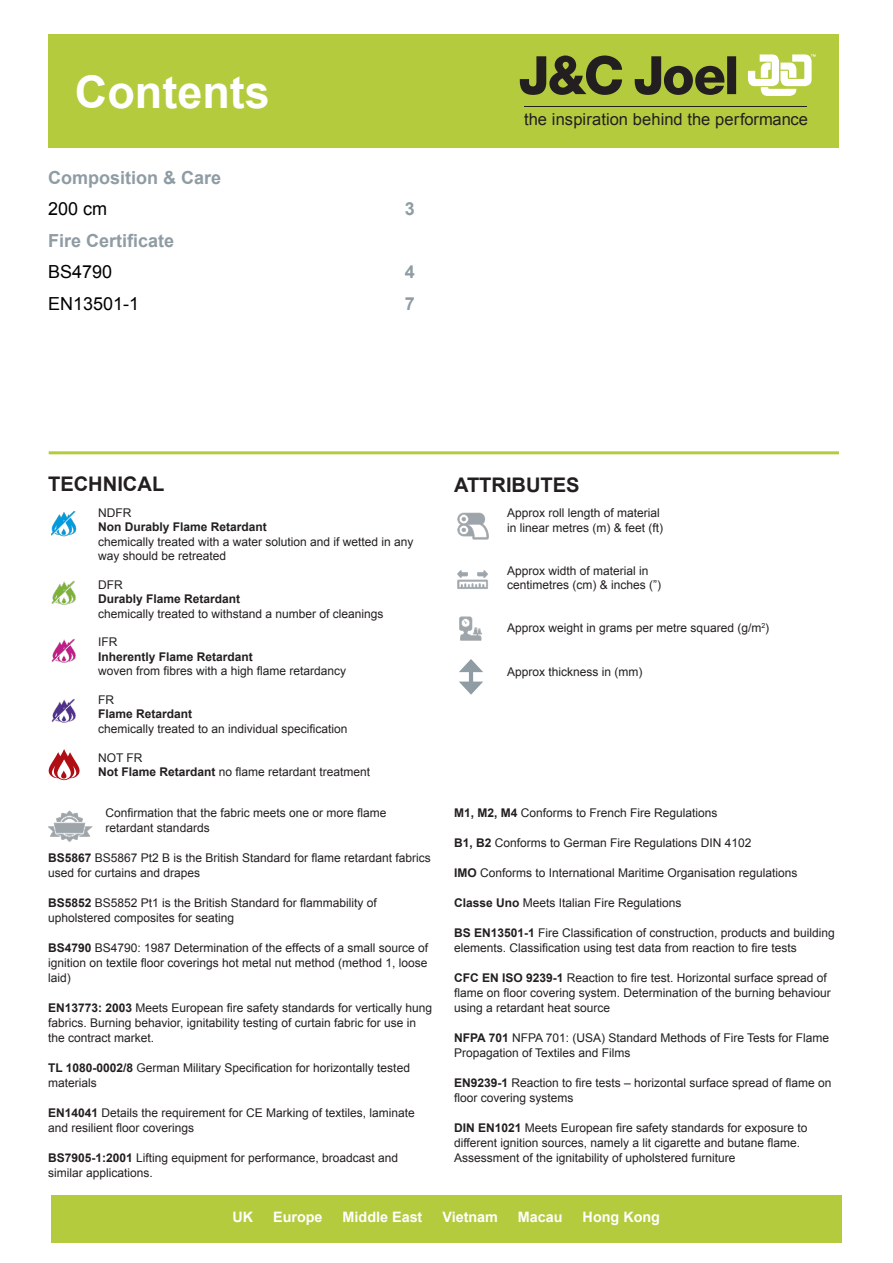
<style>
.page{position:relative;width:893px;height:1263px;background:#fff}
.page>*{position:absolute;margin:0;border:0;box-sizing:border-box;transform-origin:0 0}
.t1{font:700 45px "Arial";color:#fff}
.t2{font:700 20.1px "Arial";letter-spacing:-.005em;color:#231f20}
.t3{font:700 18px "Arial";color:#8f9ca4}
.t4{font:18px "Arial";color:#000}
.t5{font:16.5px "Arial";letter-spacing:.005em;color:#231f20}
.t6{font:700 14.4px "Arial";color:#fff}
.t7{font:12px/15px "Arial";color:#231f20}
.t8{font:700 12px "Arial";color:#231f20}
.s1{font-weight:700}
</style>
<div class="page">
<div style="left:51px;top:1195px;width:791px;height:48px;background:#b4cb3e"></div>
<div style="left:48px;top:35px;width:791px;height:113px;background:#b4cb3e"></div>
<hr style="left:524px;top:106px;width:283px;height:1px;background:#231f20">
<svg style="left:748px;top:54px;width:68px;height:42px"></svg>
<svg style="left:520px;top:56px;width:216px;height:39px"></svg>
<img style="left:48px;top:810px;width:45px;height:32px">
<img style="left:51px;top:511px;width:26px;height:26px">
<img style="left:51px;top:581px;width:25px;height:24px">
<img style="left:51px;top:639px;width:25px;height:24px">
<img style="left:51px;top:699px;width:25px;height:24px">
<svg style="left:49px;top:749px;width:31px;height:31px"></svg>
<hr style="left:469px;top:668px;width:4px;height:17px;background:#8f9ca4">
<svg style="left:459px;top:659px;width:24px;height:13px"></svg>
<svg style="left:459px;top:681px;width:24px;height:14px"></svg>
<img style="left:459px;top:616px;width:23px;height:25px">
<img style="left:457px;top:512px;width:32px;height:28px">
<img style="left:457px;top:570px;width:31px;height:19px">
<hr style="left:49px;top:451px;width:790px;height:3px;background:#b4cb3e">
<p class="t1" style="left:75px;top:62px;width:196px">Contents</p>
<p class="t3" style="left:48px;top:166px;width:175px">Composition &amp; Care</p>
<p class="t4" style="left:48px;top:197px;width:61px">200 cm</p>
<p class="t3" style="left:48px;top:229px;width:128px">Fire Certificate</p>
<p class="t4" style="left:48px;top:260px;width:66px">BS4790</p>
<p class="t4" style="left:48px;top:292px;width:93px">EN13501-1</p>
<p class="t3" style="left:405px;top:197px;width:12px">3</p>
<p class="t3" style="left:405px;top:260px;width:12px">4</p>
<p class="t3" style="left:405px;top:292px;width:12px">7</p>
<p class="t5" style="left:524px;top:109px;width:285px">the inspiration behind the performance</p>
<p class="t2" style="left:48px;top:470px;width:118px">TECHNICAL</p>
<p class="t7" style="left:98px;top:505px;width:35px">NDFR</p>
<p class="t8" style="left:98px;top:519px;width:170px">Non Durably Flame Retardant</p>
<p class="t7" style="left:98px;top:534px;width:317px;line-height:14.4px">chemically treated with a water solution and if wetted in any way should be retreated</p>
<p class="t7" style="left:98px;top:577px;width:26px">DFR</p>
<p class="t8" style="left:98px;top:591px;width:144px">Durably Flame Retardant</p>
<p class="t7" style="left:98px;top:606px;width:287px">chemically treated to withstand a number of cleanings</p>
<p class="t7" style="left:98px;top:635px;width:21px">IFR</p>
<p class="t8" style="left:98px;top:649px;width:156px">Inherently Flame Retardant</p>
<p class="t7" style="left:98px;top:664px;width:250px">woven from fibres with a high flame retardancy</p>
<p class="t7" style="left:98px;top:692px;width:17px">FR</p>
<p class="t8" style="left:98px;top:706px;width:96px">Flame Retardant</p>
<p class="t7" style="left:98px;top:721px;width:251px">chemically treated to an individual specification</p>
<p class="t7" style="left:98px;top:750px;width:46px">NOT FR</p>
<p class="t7" style="left:98px;top:764px;width:274px"><span class="s1">Not Flame Retardant</span> no flame retardant treatment</p>
<p class="t7" style="left:106px;top:805px;width:282px">Confirmation that the fabric meets one or more flame</p>
<p class="t7" style="left:106px;top:820px;width:106px">retardant standards</p>
<p class="t7" style="left:48px;top:850px;width:384px"><span class="s1">BS5867</span> BS5867 Pt2 B is the British Standard for flame retardant fabrics used for curtains and drapes</p>
<p class="t7" style="left:48px;top:895px;width:330px"><span class="s1">BS5852</span> BS5852 Pt1 is the British Standard for flammability of upholstered composites for seating</p>
<p class="t7" style="left:48px;top:940px;width:382px;text-align:justify"><span class="s1">BS4790</span> BS4790: 1987 Determination of the effects of a small source of ignition on textile floor coverings hot metal nut method (method 1, loose laid)</p>
<p class="t7" style="left:48px;top:1000px;width:386px"><span class="s1">EN13773: 2003</span> Meets European fire safety standards for vertically hung fabrics. Burning behavior, ignitability testing of curtain fabric for use in the contract market.</p>
<p class="t7" style="left:48px;top:1060px;width:363px"><span class="s1">TL 1080-0002/8</span> German Military Specification for horizontally tested materials</p>
<p class="t7" style="left:48px;top:1105px;width:368px"><span class="s1">EN14041</span> Details the requirement for CE Marking of textiles, laminate and resilient floor coverings</p>
<p class="t7" style="left:48px;top:1150px;width:352px"><span class="s1">BS7905-1:2001</span> Lifting equipment for performance, broadcast and similar applications.</p>
<p class="t2" style="left:454px;top:471px;width:127px">ATTRIBUTES</p>
<p class="t7" style="left:507px;top:506px;width:158px;line-height:14.4px">Approx roll length of material in linear metres (m) &amp; feet (ft)</p>
<p class="t7" style="left:507px;top:563px;width:143px">Approx width of material in</p>
<p class="t7" style="left:507px;top:578px;width:156px">centimetres (cm) &amp; inches (”)</p>
<p class="t7" style="left:507px;top:621px;width:263px">Approx weight in grams per metre squared (g/m<sup>2</sup>)</p>
<p class="t7" style="left:507px;top:664px;width:137px">Approx thickness in (mm)</p>
<p class="t7" style="left:454px;top:805px;width:265px"><span class="s1">M1, M2, M4</span> Conforms to French Fire Regulations</p>
<p class="t7" style="left:454px;top:835px;width:299px"><span class="s1">B1, B2</span> Conforms to German Fire Regulations DIN 4102</p>
<p class="t7" style="left:454px;top:865px;width:345px"><span class="s1">IMO</span> Conforms to International Maritime Organisation regulations</p>
<p class="t7" style="left:454px;top:895px;width:229px"><span class="s1">Classe Uno</span> Meets Italian Fire Regulations</p>
<p class="t7" style="left:454px;top:925px;width:382px"><span class="s1">BS EN13501-1</span> Fire Classification of construction, products and building elements. Classification using test data from reaction to fire tests</p>
<p class="t7" style="left:454px;top:970px;width:378px"><span class="s1">CFC EN ISO 9239-1</span> Reaction to fire test. Horizontal surface spread of flame on floor covering system. Determination of the burning behaviour using a retardant heat source</p>
<p class="t7" style="left:454px;top:1030px;width:377px"><span class="s1">NFPA 701</span> NFPA 701: (USA) Standard Methods of Fire Tests for Flame<br>Propagation of Textiles and Films</p>
<p class="t7" style="left:454px;top:1075px;width:379px"><span class="s1">EN9239-1</span> Reaction to fire tests – horizontal surface spread of flame on floor covering systems</p>
<p class="t7" style="left:454px;top:1120px;width:355px"><span class="s1">DIN EN1021</span> Meets European fire safety standards for exposure to different ignition sources, namely a lit cigarette and butane flame.<br>Assessment of the ignitability of upholstered furniture</p>
<p class="t6" style="left:232px;top:1208px;width:22px">UK</p>
<p class="t6" style="left:273px;top:1208px;width:51px">Europe</p>
<p class="t6" style="left:343px;top:1208px;width:81px">Middle East</p>
<p class="t6" style="left:442px;top:1208px;width:57px">Vietnam</p>
<p class="t6" style="left:518px;top:1208px;width:46px">Macau</p>
<p class="t6" style="left:583px;top:1208px;width:79px">Hong Kong</p>
</div>
